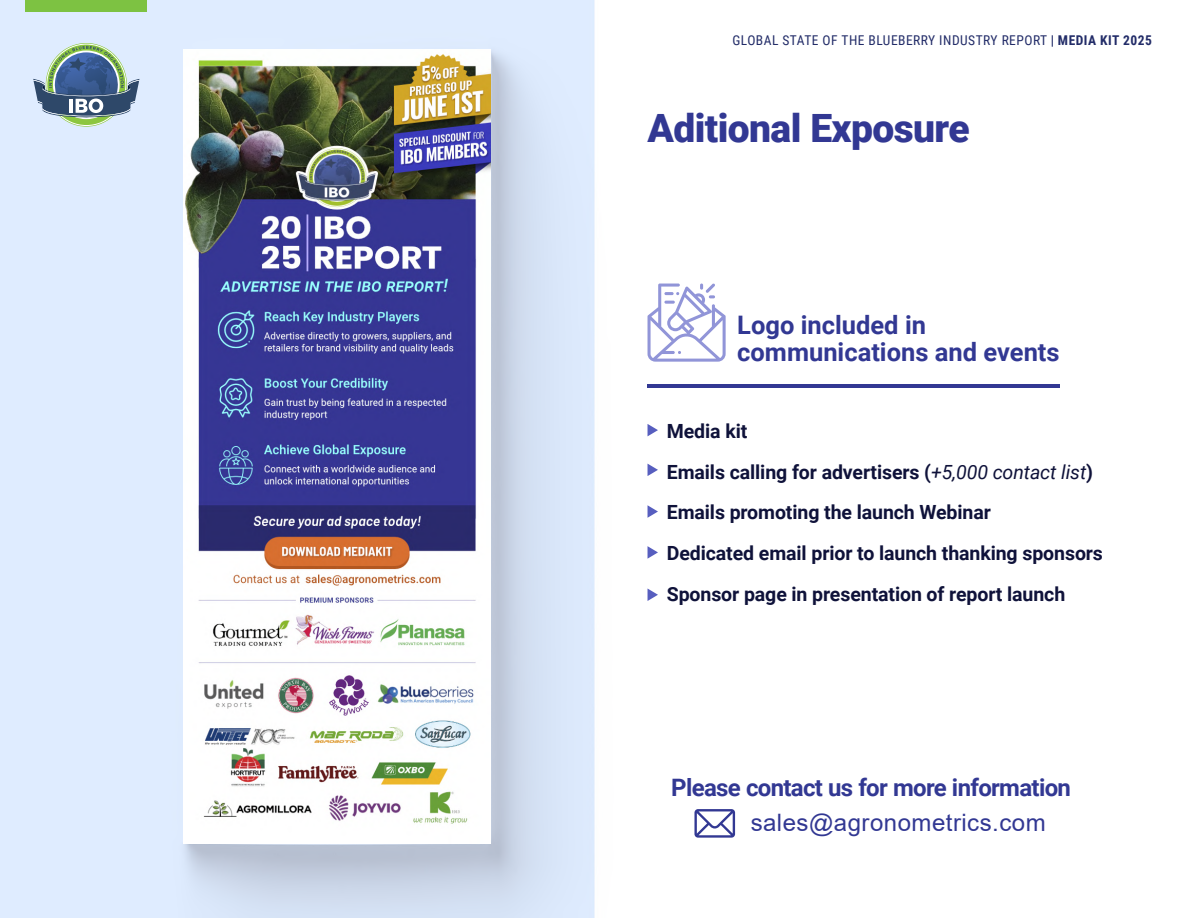
<style>
.page{position:relative;width:1188px;height:918px;background:#fff}
.page>*{position:absolute;margin:0;border:0;box-sizing:border-box;transform-origin:0 0}
.t1{font:900 39px "Roboto";letter-spacing:-.015em;color:#323893}
.t2{font:700 25.5px/27px "Roboto";color:#323893}
.t3{font:700 24px "Roboto";letter-spacing:-.03em;color:#323893}
.t4{font:24px "Arial";letter-spacing:.02em;color:#323893}
.t5{font:700 19.5px/40.7px "Roboto";letter-spacing:-.005em;color:#0f123a}
.t6{font:13.5px "Roboto Condensed";letter-spacing:.035em;color:#222c68}
.s1{font-weight:700}
.s2{font-weight:400;font-style:italic}
</style>
<div class="page">
<div style="left:0;top:0;width:594px;height:918px;background:#dfecff"></div>
<hr style="left:648px;top:385px;width:412px;height:3px;background:#323893">
<svg style="left:648px;top:283px;width:78px;height:79px"></svg>
<svg style="left:648px;top:424px;width:10px;height:12px"></svg>
<svg style="left:648px;top:464px;width:10px;height:12px"></svg>
<svg style="left:648px;top:505px;width:10px;height:13px"></svg>
<svg style="left:648px;top:546px;width:10px;height:13px"></svg>
<svg style="left:648px;top:589px;width:10px;height:12px"></svg>
<img style="left:183px;top:0;width:412px;height:918px">
<svg style="left:46px;top:43px;width:81px;height:84px"></svg>
<svg style="left:33px;top:46px;width:107px;height:73px"></svg>
<div style="left:26px;top:0;width:121px;height:12px;background:#7dc242"></div>
<svg style="left:694px;top:809px;width:41px;height:29px"></svg>
<img style="left:184px;top:50px;width:307px;height:793px">
<p class="t6" style="left:732px;top:35px;width:421px">GLOBAL STATE OF THE BLUEBERRY INDUSTRY REPORT <span class="s1">| MEDIA KIT 2025</span></p>
<h1 class="t1" style="left:648px;top:112px;width:324px">Aditional Exposure</h1>
<h2 class="t2" style="left:737px;top:314px;width:324px">Logo included in communications and events</h2>
<p class="t5" style="left:667px;top:413px;width:438px">Media kit<br>Emails calling for advertisers (<span class="s2">+5,000 contact list</span>)<br>Emails promoting the launch Webinar<br>Dedicated email prior to launch thanking sponsors Sponsor page in presentation of report launch</p>
<p class="t3" style="left:671px;top:778px;width:401px">Please contact us for more information</p>
<p class="t4" style="left:751px;top:814px;width:297px">sales@agronometrics.com</p>
</div>
